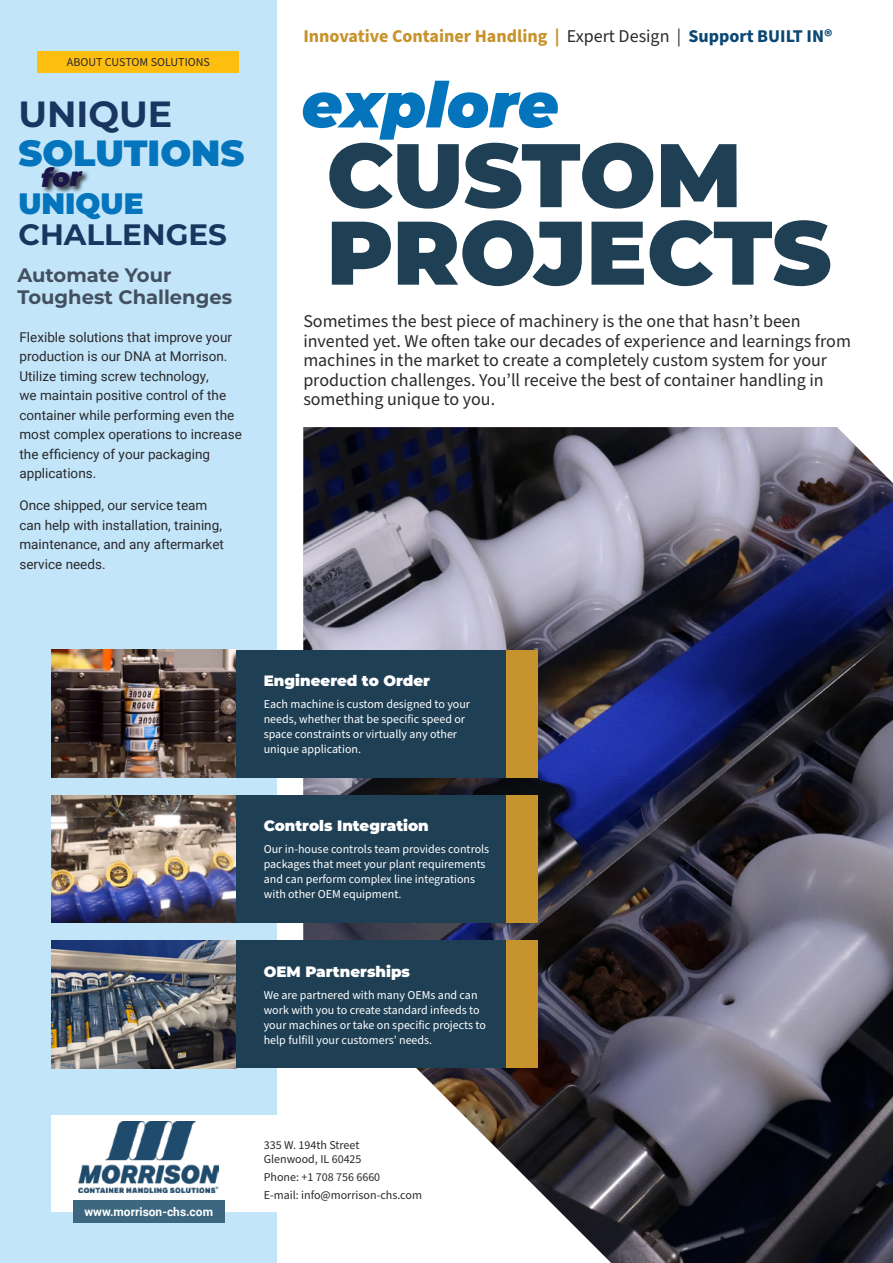
<style>
.page{position:relative;width:893px;height:1263px;background:#fff}
.page>*{position:absolute;margin:0;border:0;box-sizing:border-box;transform-origin:0 0}
.t1{font:900 90px/77.6px "Montserrat";letter-spacing:-.005em;color:#1e3f54}
.t2{font:italic 900 63px "Montserrat";color:#0475bc}
.t3{font:900 36.45px "Montserrat";color:#0475bc}
.t4{font:700 36.45px "Montserrat";color:#18365f}
.t5{font:700 29.55px "Montserrat";color:#18365f}
.t6{font:900 29.55px "Montserrat";color:#0475bc}
.t7{font:700 19.5px/22.5px "Montserrat";color:#435060}
.t8{font:18px/19.5px "Source Sans Pro";color:#2a292c}
.t9{font:700 18px "Source Sans Pro";color:#c7932c}
.t10{font:900 15px "Montserrat";color:#fff}
.t11{font:13.5px/19.5px "Roboto";color:#2a292c}
.t12{font:12px/15px "Source Sans Pro";color:#fff}
.t13{font:12px/14.5px "Source Sans Pro";color:#2a292c}
.t14{font:700 12px "Roboto";color:#fff}
.s1{font-weight:400;color:#2a292c}
.s2{color:#0a4772}
</style>
<div class="page">
<div style="left:0;top:0;width:276px;height:1263px;background:#c2e5f9"></div>
<div style="left:41px;top:166px;width:49px;height:28px;background:#000;opacity:.75"></div>
<img style="left:303px;top:427px;width:590px;height:836px">
<img style="left:51px;top:650px;width:185px;height:127px">
<img style="left:51px;top:795px;width:185px;height:127px">
<img style="left:51px;top:940px;width:185px;height:128px">
<div style="left:236px;top:650px;width:270px;height:127px;background:#1e3f54"></div>
<div style="left:51px;top:1115px;width:337px;height:97px;background:#fff"></div>
<div style="left:506px;top:650px;width:31px;height:127px;background:#c7932c"></div>
<div style="left:506px;top:940px;width:31px;height:128px;background:#c7932c"></div>
<div style="left:506px;top:795px;width:31px;height:127px;background:#c7932c"></div>
<div style="left:236px;top:795px;width:270px;height:127px;background:#1e3f54"></div>
<div style="left:236px;top:940px;width:270px;height:128px;background:#1e3f54"></div>
<div style="left:73px;top:1200px;width:151px;height:23px;background:#3d6780"></div>
<div style="left:37px;top:51px;width:202px;height:21px;background:#febe10"></div>
<img style="left:79px;top:1122px;width:140px;height:70px">
<svg style="left:41px;top:167px;width:42px;height:20px"></svg>
<p class="t13" style="left:67px;top:55px;width:145px">ABOUT CUSTOM SOLUTIONS</p>
<h3 class="t4" style="left:18px;top:87px;width:155px">UNIQUE</h3>
<h3 class="t3" style="left:18px;top:125px;width:227px">SOLUTIONS</h3>
<h3 class="t6" style="left:18px;top:182px;width:127px">UNIQUE</h3>
<h3 class="t5" style="left:18px;top:214px;width:210px">CHALLENGES</h3>
<h3 class="t7" style="left:17px;top:262px;width:216px">Automate Your<br>Toughest Challenges</h3>
<p class="t11" style="left:19px;top:326px;width:224px">Flexible solutions that improve your production is our DNA at Morrison.<br>Utilize timing screw technology,<br>we maintain positive control of the container while performing even the most complex operations to increase the efficiency of your packaging applications.</p>
<p class="t11" style="left:19px;top:495px;width:206px">Once shipped, our service team can help with installation, training, maintenance, and any aftermarket service needs.</p>
<h3 class="t9" style="left:303px;top:24px;width:531px">Innovative Container Handling | <span class="s1">Expert Design |</span> <span class="s2">Support BUILT IN®</span></h3>
<h2 class="t2" style="left:302px;top:58px;width:258px">explore</h2>
<h1 class="t1" style="left:327px;top:131px;width:506px">CUSTOM<br>PROJECTS</h1>
<p class="t8" style="left:303px;top:312px;width:549px">Sometimes the best piece of machinery is the one that hasn’t been invented yet. We often take our decades of experience and learnings from machines in the market to create a completely custom system for your production challenges. You’ll receive the best of container handling in something unique to you.</p>
<p class="t14" style="left:84px;top:1203px;width:130px">www.morrison-chs.com</p>
<p class="t10" style="left:264px;top:670px;width:168px">Engineered to Order</p>
<p class="t12" style="left:264px;top:697px;width:208px">Each machine is custom designed to your needs, whether that be specific speed or space constraints or virtually any other unique application.</p>
<p class="t10" style="left:264px;top:815px;width:167px">Controls Integration</p>
<p class="t12" style="left:264px;top:842px;width:227px">Our in-house controls team provides controls packages that meet your plant requirements and can perform complex line integrations with other OEM equipment.</p>
<p class="t10" style="left:264px;top:960px;width:148px">OEM Partnerships</p>
<p class="t12" style="left:264px;top:988px;width:224px">We are partnered with many OEMs and can work with you to create standard infeeds to your machines or take on specific projects to help fulfill your customers’ needs.</p>
<p class="t13" style="left:264px;top:1138px;width:99px">335 W. 194th Street<br>Glenwood, IL 60425</p>
<p class="t13" style="left:264px;top:1169px;width:160px;line-height:18px">Phone: +1 708 756 6660<br>E-mail: info@morrison-chs.com</p>
</div>
